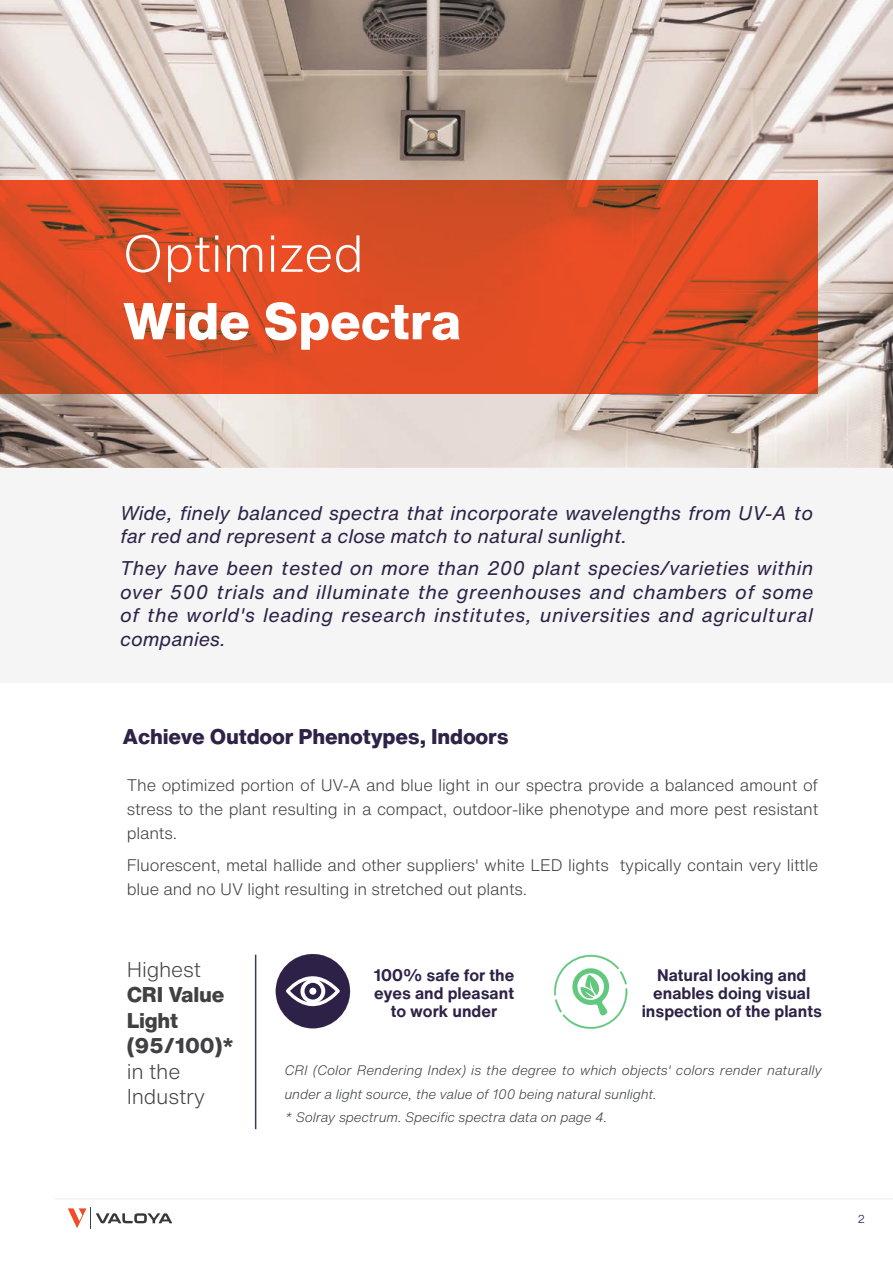
<style>
.page{position:relative;width:893px;height:1263px;background:#fff}
.page>*{position:absolute;margin:0;border:0;box-sizing:border-box;transform-origin:0 0}
.t1{font:800 51px "Helvetica Now Text";color:#fff}
.t2{font:300 51px "Helvetica Now Text";color:#fff}
.t3{font:800 21px "Helvetica Now Text";letter-spacing:-.01em;color:#2e2247}
.t4{font:800 21px/25.5px "Helvetica Now Text";letter-spacing:-.01em;color:#414042}
.t5{font:300 21px/25.5px "Helvetica Now Text";letter-spacing:-.01em;color:#414042}
.t6{font:italic 19.5px/23.4px "Helvetica Now Text";color:#2e2247}
.t7{font:300 16.5px/24px "Helvetica Now Text";letter-spacing:-.01em;color:#383a3d;text-align:justify}
.t8{font:700 16.5px/18px "Helvetica Now Text";color:#2e2247;text-align:center}
.t9{font:italic 300 13.5px/23.7px "Helvetica Now Text";letter-spacing:-.01em;color:#383a3d}
.t10{font:300 10.5px "Helvetica Now Micro";color:#2e2247}
</style>
<div class="page">
<hr style="left:255px;top:955px;width:1px;height:174px;background:#304053">
<div style="left:0;top:468px;width:893px;height:215px;background:#f5f5f5"></div>
<svg style="left:0;top:0;width:893px;height:468px;background:#cabdb4"></svg>
<svg style="left:554px;top:955px;width:74px;height:73px"></svg>
<svg style="left:276px;top:954px;width:74px;height:74px"></svg>
<svg style="left:304px;top:983px;width:17px;height:16px"></svg>
<div style="left:309px;top:988px;width:7px;height:7px;background:#fff;border-radius:50%"></div>
<svg style="left:68px;top:1208px;width:104px;height:21px"></svg>
<hr style="left:54px;top:1198px;width:839px;height:2px;background:#2e2247">
<svg style="left:0;top:180px;width:818px;height:213px;background:#da4c24"></svg>
<h1 class="t2" style="left:122px;top:215px;width:243px">Optimized</h1>
<h1 class="t1" style="left:122px;top:283px;width:341px">Wide Spectra</h1>
<p class="t6" style="left:120px;top:500px;width:695px">Wide, finely balanced spectra that incorporate wavelengths from UV-A to far red and represent a close match to natural sunlight.</p>
<p class="t6" style="left:120px;top:556px;width:695px;text-align:justify">They have been tested on more than 200 plant species/varieties within over 500 trials and illuminate the greenhouses and chambers of some of the world's leading research institutes, universities and agricultural companies.</p>
<p class="t3" style="left:122px;top:720px;width:388px">Achieve Outdoor Phenotypes, Indoors</p>
<p class="t7" style="left:127px;top:772px;width:693px">The optimized portion of UV-A and blue light in our spectra provide a balanced amount of stress to the plant resulting in a compact, outdoor-like phenotype and more pest resistant plants.</p>
<p class="t7" style="left:127px;top:853px;width:693px">Fluorescent, metal hallide and other suppliers' white LED lights typically contain very little blue and no UV light resulting in stretched out plants.</p>
<p class="t5" style="left:127px;top:955px;width:76px">Highest</p>
<p class="t4" style="left:127px;top:981px;width:109px">CRI Value<br>Light (95/100)*</p>
<p class="t5" style="left:127px;top:1057px;width:80px">in the<br>Industry</p>
<p class="t8" style="left:374px;top:965px;width:142px">100% safe for the eyes and pleasant to work under</p>
<p class="t8" style="left:642px;top:965px;width:182px">Natural looking and enables doing visual inspection of the plants</p>
<p class="t9" style="left:284px;top:1057px;width:539px">CRI (Color Rendering Index) is the degree to which objects' colors render naturally under a light source, the value of 100 being natural sunlight.<br>* Solray spectrum. Specific spectra data on page 4.</p>
<p class="t10" style="left:857px;top:1211px;width:9px">2</p>
</div>
